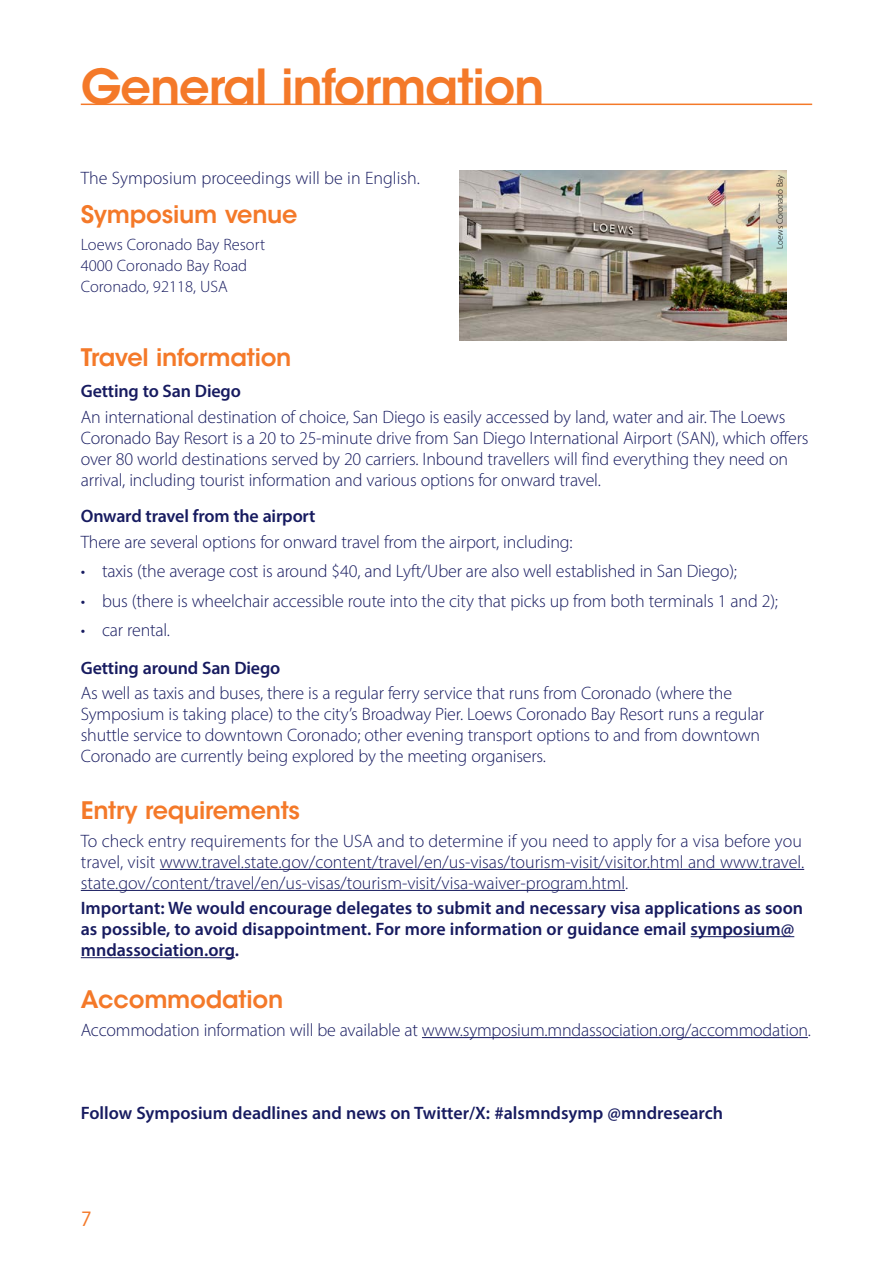
<style>
.page{position:relative;width:893px;height:1263px;background:#fff}
.page>*{position:absolute;margin:0;border:0;box-sizing:border-box;transform-origin:0 0}
._25_Semibold_heading{font:600 48px "ITC Avant Garde Std";letter-spacing:-.025em;color:#f47929}
._25_Bigger_sub_head{font:600 24px "ITC Avant Garde Std";letter-spacing:-.01em;color:#f47929}
.t1{font:19.5px "ITC Avant Garde Std";color:#f47929}
.t2{font:300 18px/21px "Myriad Pro";letter-spacing:-.01em;color:#171b60}
._25_Orange_sub_head{font:600 18px/21px "Myriad Pro";color:#171b60}
.t3{font:300 16.5px "Myriad Pro";color:#171b60}
.t4{font:300 9px "Myriad Pro";letter-spacing:-.01em;color:#000}
</style>
<div class="page">
<hr style="left:160px;top:869px;width:644px;height:1px;background:#171b60">
<hr style="left:81px;top:890px;width:544px;height:1px;background:#171b60">
<hr style="left:691px;top:936px;width:103px;height:1px;background:#171b60">
<hr style="left:81px;top:957px;width:154px;height:1px;background:#171b60">
<hr style="left:422px;top:1037px;width:386px;height:1px;background:#171b60">
<hr style="left:81px;top:104px;width:731px;height:1px;background:#f47929">
<img style="left:459px;top:170px;width:327px;height:170px">
<p class="_25_Semibold_heading" style="left:81px;top:56px;width:465px">General information</p>
<p class="t2" style="left:81px;top:167px;width:341px">The Symposium proceedings will be in English.</p>
<p class="_25_Bigger_sub_head" style="left:81px;top:199px;width:218px">Symposium venue</p>
<p class="t3" style="left:81px;top:235px;width:186px">Loews Coronado Bay Resort</p>
<p class="t3" style="left:81px;top:256px;width:168px">4000 Coronado Bay Road</p>
<p class="t3" style="left:81px;top:277px;width:148px">Coronado, 92118, USA</p>
<p class="t4" style="left:774px;top:249px;width:76px;rotate:-90deg">Loews Coronado Bay</p>
<p class="_25_Bigger_sub_head" style="left:81px;top:342px;width:212px">Travel information</p>
<p class="_25_Orange_sub_head" style="left:81px;top:380px;width:162px">Getting to San Diego</p>
<p class="t2" style="left:81px;top:406px;width:729px">An international destination of choice, San Diego is easily accessed by land, water and air. The Loews Coronado Bay Resort is a 20 to 25-minute drive from San Diego International Airport (SAN), which offers over 80 world destinations served by 20 carriers. Inbound travellers will find everything they need on arrival, including tourist information and various options for onward travel.</p>
<p class="_25_Orange_sub_head" style="left:81px;top:505px;width:236px">Onward travel from the airport</p>
<p class="t2" style="left:81px;top:531px;width:493px">There are several options for onward travel from the airport, including:</p>
<p class="t2" style="left:81px;top:560px;width:658px">• taxis (the average cost is around $40, and Lyft/Uber are also well established in San Diego);</p>
<p class="t2" style="left:81px;top:590px;width:699px">• bus (there is wheelchair accessible route into the city that picks up from both terminals 1 and 2);</p>
<p class="t2" style="left:81px;top:619px;width:91px">• car rental.</p>
<p class="_25_Orange_sub_head" style="left:81px;top:657px;width:201px">Getting around San Diego</p>
<p class="t2" style="left:81px;top:683px;width:685px">As well as taxis and buses, there is a regular ferry service that runs from Coronado (where the Symposium is taking place) to the city’s Broadway Pier. Loews Coronado Bay Resort runs a regular shuttle service to downtown Coronado; other evening transport options to and from downtown Coronado are currently being explored by the meeting organisers.</p>
<p class="_25_Bigger_sub_head" style="left:81px;top:795px;width:221px">Entry requirements</p>
<p class="t2" style="left:81px;top:830px;width:725px">To check entry requirements for the USA and to determine if you need to apply for a visa before you travel, visit www.travel.state.gov/content/travel/en/us-visas/tourism-visit/visitor.html and www.travel. state.gov/content/travel/en/us-visas/tourism-visit/visa-waiver-program.html.</p>
<p class="_25_Orange_sub_head" style="left:81px;top:897px;width:724px">Important: We would encourage delegates to submit and necessary visa applications as soon as possible, to avoid disappointment. For more information or guidance email symposium@ mndassociation.org.</p>
<p class="_25_Bigger_sub_head" style="left:81px;top:984px;width:204px">Accommodation</p>
<p class="t2" style="left:81px;top:1019px;width:732px">Accommodation information will be available at www.symposium.mndassociation.org/accommodation.</p>
<p class="_25_Orange_sub_head" style="left:81px;top:1102px;width:644px">Follow Symposium deadlines and news on Twitter/X: #alsmndsymp @mndresearch</p>
<p class="t1" style="left:81px;top:1207px;width:13px">7</p>
</div>
